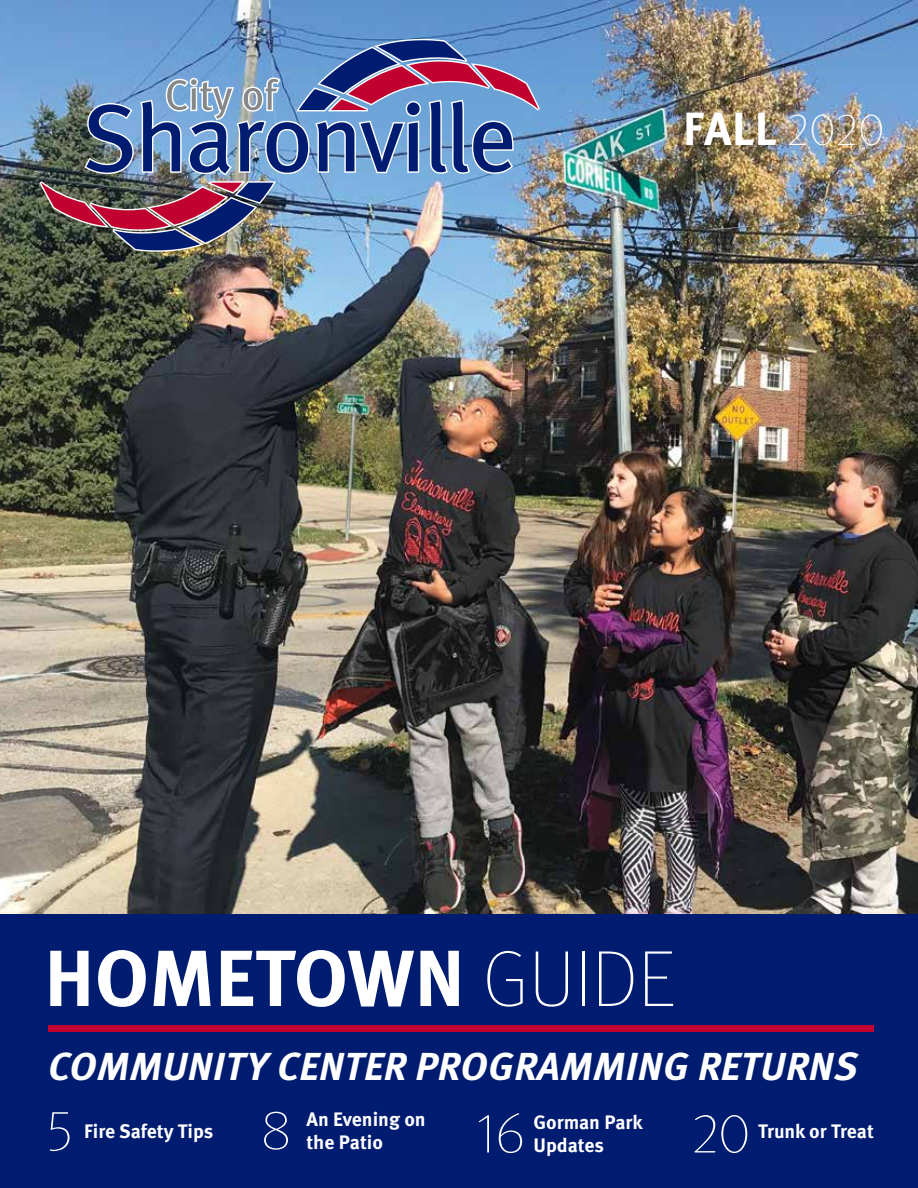
<style>
.page{position:relative;width:918px;height:1188px;background:#fff}
.page>*{position:absolute;margin:0;border:0;box-sizing:border-box;transform-origin:0 0}
.t1{font:700 79.5px "Meta Pro";color:#fff}
.t2{font:100 57px "Meta Pro";color:#fff}
.t3{font:700 46.5px "Meta Pro";color:#fff}
.t4{font:italic 700 39px "Meta Pro";letter-spacing:.01em;color:#fff}
.t5{font:700 19.5px "Meta Pro";color:#fff}
.s1{font-weight:100}
</style>
<div class="page">
<img style="left:0;top:0;width:918px;height:915px">
<div style="left:0;top:915px;width:918px;height:273px;background:#001c71"></div>
<img style="left:39px;top:181px;width:237px;height:71px">
<svg style="left:84px;top:39px;width:456px;height:136px;background:#6c85b6"></svg>
<div style="left:48px;top:1025px;width:826px;height:6px;background:#c10230"></div>
<h3 class="t3" style="left:683px;top:93px;width:203px">FALL <span class="s1">2020</span></h3>
<h1 class="t1" style="left:44px;top:916px;width:633px">HOMETOWN <span class="s1">GUIDE</span></h1>
<h3 class="t4" style="left:48px;top:1036px;width:811px">COMMUNITY CENTER PROGRAMMING RETURNS</h3>
<h2 class="t2" style="left:46px;top:1090px;width:28px">5</h2>
<p class="t5" style="left:84px;top:1116px;width:131px">Fire Safety Tips</p>
<h2 class="t2" style="left:261px;top:1090px;width:32px">8</h2>
<p class="t5" style="left:306px;top:1104px;width:121px">An Evening on</p>
<h2 class="t2" style="left:476px;top:1094px;width:51px">16</h2>
<p class="t5" style="left:533px;top:1107px;width:111px">Gorman Park</p>
<h2 class="t2" style="left:692px;top:1094px;width:60px">20</h2>
<p class="t5" style="left:758px;top:1116px;width:117px">Trunk or Treat</p>
<p class="t5" style="left:306px;top:1127px;width:78px">the Patio</p>
<p class="t5" style="left:533px;top:1130px;width:72px">Updates</p>
</div>
